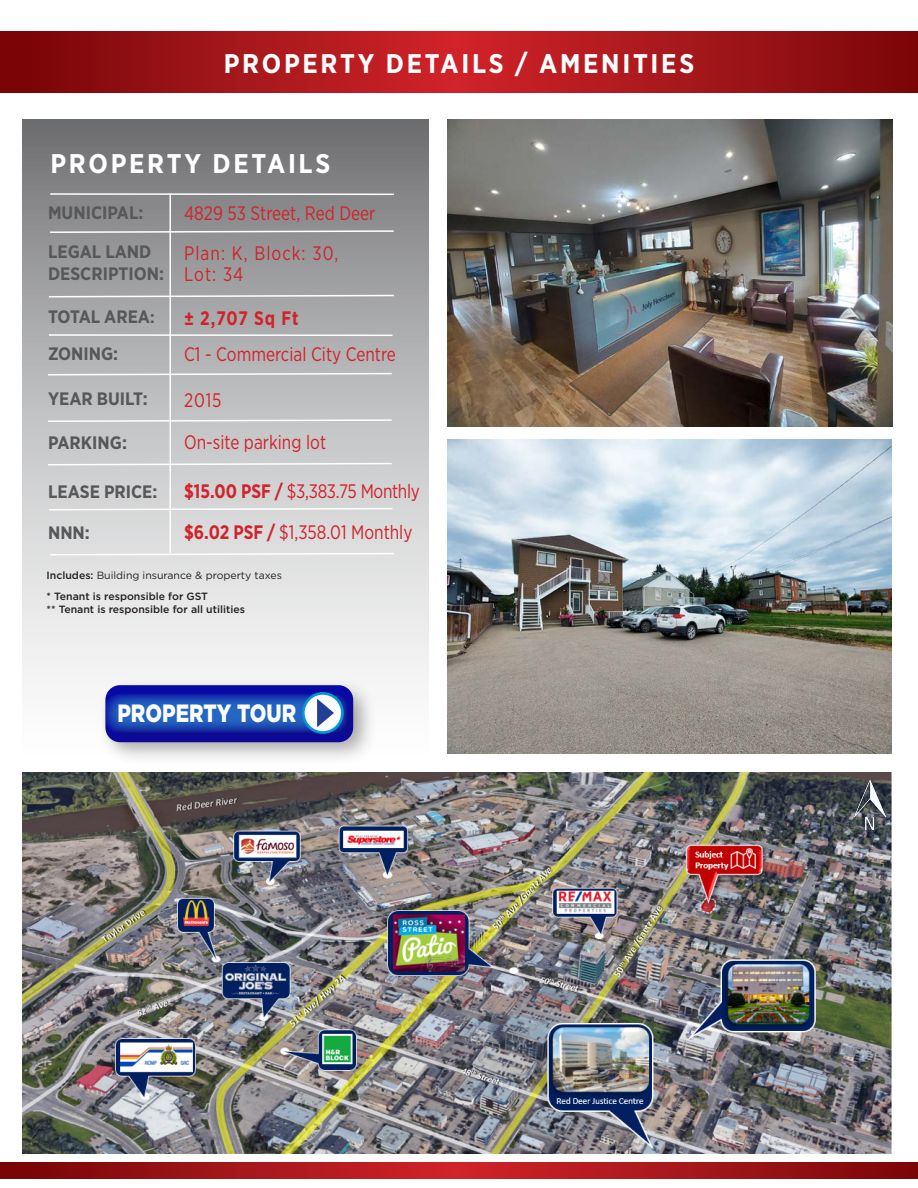
<style>
.page{position:relative;width:918px;height:1188px;background:#fff}
.page>*{position:absolute;margin:0;border:0;box-sizing:border-box;transform-origin:0 0}
.t1{font:700 27px "Gotham Narrow";letter-spacing:.1em;color:#fff}
.t2{font:900 24.9px "Gotham";color:#fff;scale:.81 1}
.t3{font:19.5px "Gotham Narrow";color:#d1232a;scale:.91 1}
.t4{font:19.5px "Gotham Narrow";letter-spacing:-.02em;color:#d1232a;scale:.91 1}
.t5{font:19.5px "Gotham Narrow";letter-spacing:.06em;color:#d1232a;scale:.91 1}
.t6{font:700 19.5px "Gotham Narrow";letter-spacing:.05em;color:#d1232a;scale:.91 1}
.t7{font:700 18px "Gotham Narrow";color:#57585a}
.t8{font:500 10.5px "Gotham";color:#231f20}
.t9{font:10.5px "Gotham";color:#231f20}
.s1{font-size:16.5px}
.s2{font-weight:700}
.s3{font-weight:500}
</style>
<div class="page">
<div style="left:23px;top:120px;width:405px;height:633px;background:linear-gradient(to bottom,#78797b,#fff)"></div>
<hr style="left:170px;top:193px;width:1px;height:360px;background:#fff">
<img style="left:448px;top:120px;width:444px;height:307px">
<svg style="left:49px;top:230px;width:346px;height:4px"></svg>
<hr style="left:50px;top:193px;width:344px;height:2px;background:#fff">
<svg style="left:47px;top:294px;width:348px;height:4px"></svg>
<svg style="left:47px;top:372px;width:346px;height:4px"></svg>
<svg style="left:47px;top:419px;width:346px;height:4px"></svg>
<svg style="left:47px;top:462px;width:346px;height:4px"></svg>
<svg style="left:47px;top:507px;width:347px;height:4px"></svg>
<hr style="left:49px;top:334px;width:344px;height:2px;background:#fff">
<svg style="left:49px;top:552px;width:346px;height:4px"></svg>
<svg style="left:0;top:32px;width:918px;height:61px;background:#a31519"></svg>
<svg style="left:0;top:1163px;width:918px;height:16px;background:#a31519"></svg>
<img style="left:448px;top:440px;width:444px;height:313px">
<img style="left:23px;top:773px;width:869px;height:381px">
<img style="left:855px;top:779px;width:31px;height:50px">
<div style="left:98px;top:678px;width:280px;height:89px;background:#f5f5f5"></div>
<div style="left:98px;top:686px;width:273px;height:70px;background:#231f20;opacity:.3"></div>
<svg style="left:105px;top:694px;width:242px;height:39px;background:#1c4eb6"></svg>
<svg style="left:303px;top:693px;width:39px;height:40px"></svg>
<div style="left:302px;top:692px;width:42px;height:42px;border:3px solid #0696d7;border-radius:50%"></div>
<svg style="left:317px;top:699px;width:17px;height:28px"></svg>
<p class="t1" style="left:224px;top:46px;width:472px">PROPERTY DETAILS / AMENITIES</p>
<h1 class="t1" style="left:50px;top:146px;width:281px">PROPERTY DETAILS</h1>
<p class="t7" style="left:48px;top:201px;width:97px">MUNICIPAL:</p>
<p class="t3" style="left:184px;top:201px;width:212px">4829 53 Street, Red Deer</p>
<p class="t7" style="left:48px;top:240px;width:105px">LEGAL LAND</p>
<p class="t7" style="left:48px;top:262px;width:117px">DESCRIPTION:</p>
<p class="t5" style="left:184px;top:241px;width:171px">Plan: K, Block: 30,</p>
<p class="t3" style="left:184px;top:262px;width:67px">Lot: 34</p>
<p class="t7" style="left:48px;top:305px;width:108px">TOTAL AREA<span class="s1">:</span></p>
<p class="t6" style="left:184px;top:305px;width:127px">± 2,707 Sq Ft</p>
<p class="t7" style="left:48px;top:342px;width:72px">ZONING:</p>
<p class="t3" style="left:184px;top:342px;width:234px">C1 - Commercial City Centre</p>
<p class="t7" style="left:48px;top:387px;width:101px">YEAR BUILT:</p>
<p class="t3" style="left:184px;top:388px;width:43px">2015</p>
<p class="t7" style="left:48px;top:431px;width:80px">PARKING:</p>
<p class="t7" style="left:48px;top:480px;width:111px">LEASE PRICE:</p>
<p class="t7" style="left:48px;top:521px;width:43px">NNN:</p>
<p class="t3" style="left:184px;top:430px;width:158px">On-site parking lot</p>
<p class="t4" style="left:184px;top:480px;width:261px"><span class="s2">$15.00 PSF /</span> $3,383.75 Monthly</p>
<p class="t3" style="left:184px;top:520px;width:252px"><span class="s2">$6.02 PSF /</span> $1,358.01 Monthly</p>
<p class="t9" style="left:47px;top:569px;width:237px"><span class="s3">Includes:</span> Building insurance &amp; property taxes</p>
<p class="t8" style="left:47px;top:589px;width:163px">* Tenant is responsible for GST</p>
<p class="t8" style="left:47px;top:603px;width:200px">** Tenant is responsible for all utilities</p>
<p class="t2" style="left:117px;top:696px;width:222px">PROPERTY TOUR</p>
</div>
